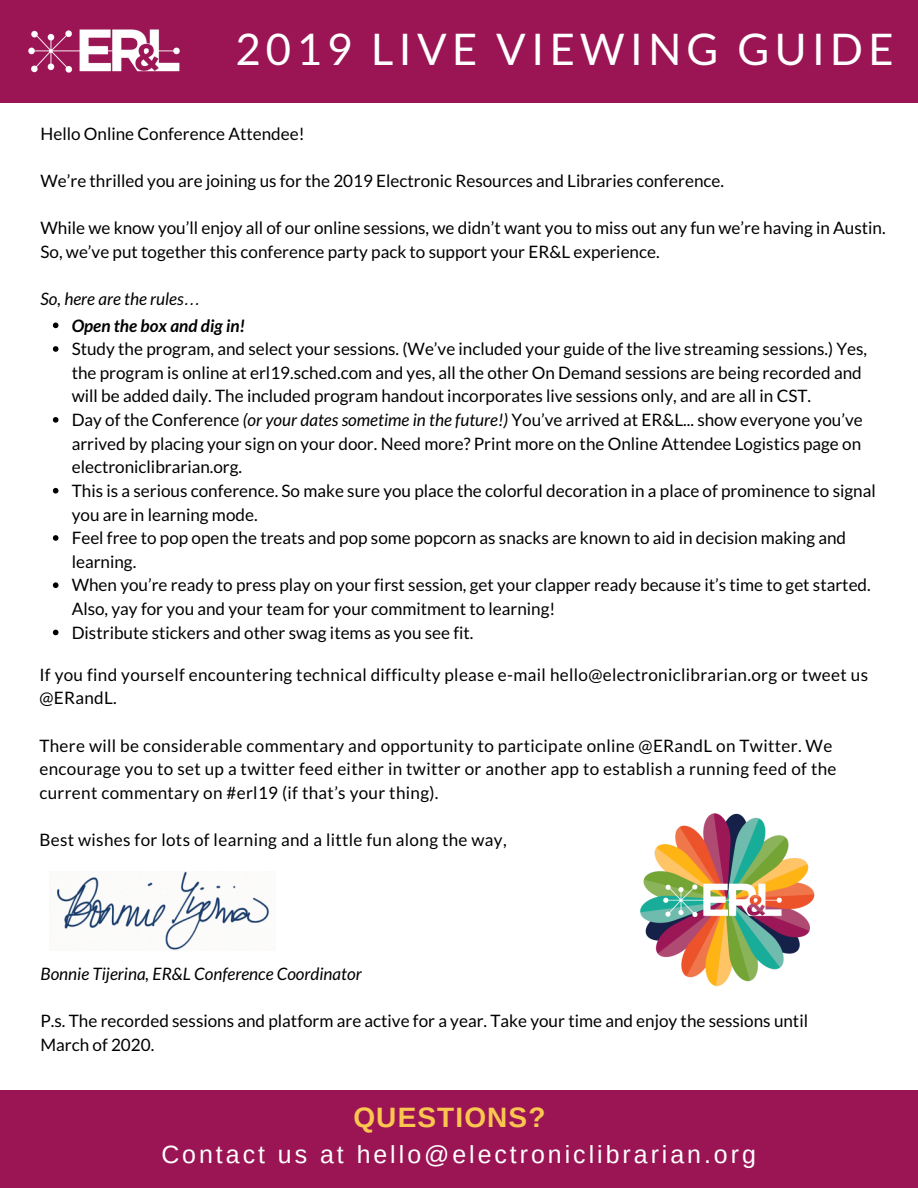
<style>
.page{position:relative;width:918px;height:1188px;background:#fff}
.page>*{position:absolute;margin:0;border:0;box-sizing:border-box;transform-origin:0 0}
.t1{font:43.65px "Lato";letter-spacing:.12em;color:#fff}
.t2{font:700 28.05px "Arimo";letter-spacing:.04em;color:#fbc64f}
.t3{font:24.9px "Arimo";letter-spacing:.12em;color:#fff}
.t4{font:17.1px/23.7px "Lato";color:#000}
.t5{font:17.1px/23.7px "Lato";letter-spacing:.02em;color:#000}
.t6{font:italic 17.1px "Lato";color:#000}
.t7{font:italic 700 17.1px "Lato";color:#000}
.s1{font-family:"Liberation Sans"}
.s2{font-style:italic}
</style>
<div class="page">
<div style="left:0;top:1090px;width:918px;height:98px;background:#9b1555"></div>
<svg style="left:53px;top:323px;width:5px;height:5px"></svg>
<svg style="left:53px;top:346px;width:5px;height:6px"></svg>
<svg style="left:53px;top:417px;width:5px;height:6px"></svg>
<svg style="left:53px;top:488px;width:5px;height:6px"></svg>
<svg style="left:53px;top:535px;width:5px;height:6px"></svg>
<svg style="left:53px;top:582px;width:5px;height:6px"></svg>
<svg style="left:53px;top:630px;width:5px;height:5px"></svg>
<div style="left:0;top:0;width:918px;height:102px;background:#9b1555"></div>
<img style="left:28px;top:29px;width:152px;height:44px">
<img style="left:640px;top:813px;width:175px;height:174px">
<img style="left:56px;top:872px;width:214px;height:78px">
<h1 class="t1" style="left:235px;top:22px;width:660px">2019 LIVE VIEWING GUIDE</h1>
<p class="t4" style="left:40px;top:121px;width:266px">Hello Online Conference Attendee!</p>
<p class="t4" style="left:40px;top:168px;width:685px">We’re thrilled you are joining us for the 2019 Electronic Resources and Libraries conference.</p>
<p class="t4" style="left:40px;top:216px;width:847px">While we know you’ll enjoy all of our online sessions, we didn’t want you to miss out any fun we’re having in Austin.<br>So, we’ve put together this conference party pack to support your ER&amp;L experience.</p>
<p class="t6" style="left:40px;top:288px;width:162px">So, here are the rules<span class="s1">…</span></p>
<p class="t7" style="left:72px;top:315px;width:175px">Open the box and dig in!</p>
<p class="t4" style="left:72px;top:337px;width:805px">Study the program, and select your sessions. (We’ve included your guide of the live streaming sessions.) Yes, the program is online at erl19.sched.com and yes, all the other On Demand sessions are being recorded and will be added daily. The included program handout incorporates live sessions only, and are all in CST.<br>Day of the Conference <span class="s2">(or your dates sometime in the future!)</span> You’ve arrived at ER&amp;L... show everyone you’ve arrived by placing your sign on your door. Need more? Print more on the Online Attendee Logistics page on electroniclibrarian.org.<br>This is a serious conference. So make sure you place the colorful decoration in a place of prominence to signal you are in learning mode.<br>Feel free to pop open the treats and pop some popcorn as snacks are known to aid in decision making and learning.<br>When you’re ready to press play on your first session, get your clapper ready because it’s time to get started.<br>Also, yay for you and your team for your commitment to learning!<br>Distribute stickers and other swag items as you see fit.</p>
<p class="t5" style="left:39px;top:662px;width:830px">If you find yourself encountering technical difficulty please e-mail hello@electroniclibrarian.org or tweet us @ERandL.</p>
<p class="t5" style="left:39px;top:733px;width:799px">There will be considerable commentary and opportunity to participate online @ERandL on Twitter. We encourage you to set up a twitter feed either in twitter or another app to establish a running feed of the current commentary on #erl19 (if that’s your thing).</p>
<p class="t5" style="left:39px;top:828px;width:469px">Best wishes for lots of learning and a little fun along the way,</p>
<p class="t6" style="left:40px;top:963px;width:323px">Bonnie Tijerina, ER&amp;L Conference Coordinator</p>
<p class="t4" style="left:40px;top:1009px;width:769px">P.s. The recorded sessions and platform are active for a year. Take your time and enjoy the sessions until<br>March of 2020.</p>
<h2 class="t2" style="left:353px;top:1102px;width:194px">QUESTIONS?</h2>
<h3 class="t3" style="left:161px;top:1141px;width:596px">Contact us at hello@electroniclibrarian.org</h3>
</div>
